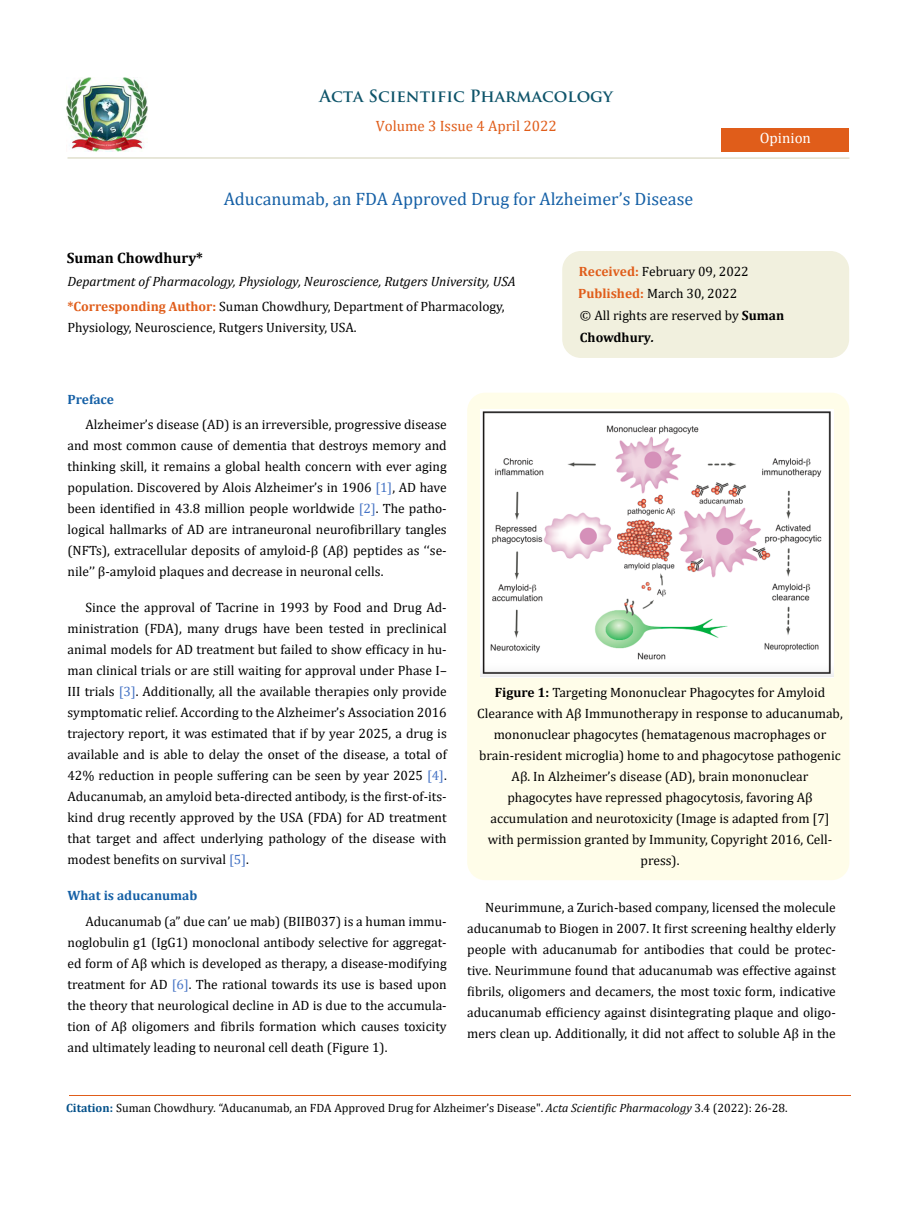
<style>
.page{position:relative;width:917px;height:1206px;background:#fff}
.page>*{position:absolute;margin:0;border:0;box-sizing:border-box;transform-origin:0 0}
.t1{font:18px "Cambria";color:#1560a6}
.t2{font:700 16.5px "Trajan Pro";color:#0e546a}
.t3{font:15px "Cambria";color:#e05d1a}
.t4{font:700 15px "Cambria";color:#000}
.t5{font:15px "Cambria";color:#fff}
.t6{font:13.5px/21px "Cambria";color:#000;text-align:justify}
.t7{font:italic 13.5px/24.6px "Cambria";color:#000}
.t8{font:700 13.5px "Cambria";color:#1560a6}
.t9{font:12px "Cambria";color:#000}
.s1{font-weight:700;font-style:normal;color:#e05d1a}
.s2{font-style:normal}
.s3{font-weight:700;color:#e05d1a}
.s4{font-weight:700}
.s5{font-weight:700;font-style:italic}
.s6{color:#4472c4}
.s7{font-weight:700;color:#035089}
.s8{font-style:italic}
</style>
<div class="page">
<img style="left:67px;top:77px;width:80px;height:74px">
<div style="left:721px;top:128px;width:128px;height:24px;background:#e05d1a"></div>
<div style="left:563px;top:252px;width:285px;height:105px;background:#f1f0de;border-radius:18px"></div>
<div style="left:562px;top:251px;width:287px;height:107px;border:2px solid #f1f0de;border-radius:18px"></div>
<div style="left:467px;top:393px;width:382px;height:487px;background:#fffde9;border-radius:18px"></div>
<img style="left:480px;top:410px;width:353px;height:267px">
<hr style="left:69px;top:1095px;width:781px;height:1px;background:#e05d1a">
<hr style="left:67px;top:157px;width:782px;height:2px;background:#e0dfcd">
<p class="t2" style="left:319px;top:86px;width:295px">Acta Scientific Pharmacology</p>
<p class="t3" style="left:375px;top:117px;width:183px">Volume 3 Issue 4 April 2022</p>
<h1 class="t1" style="left:224px;top:189px;width:471px">Aducanumab, an FDA Approved Drug for Alzheimer’s Disease</h1>
<p class="t5" style="left:759px;top:129px;width:53px">Opinion</p>
<p class="t4" style="left:67px;top:248px;width:138px">Suman Chowdhury*</p>
<p class="t7" style="left:67px;top:268px;width:450px">Department of Pharmacology, Physiology, Neuroscience, Rutgers University, USA <span class="s1">*Corresponding Author:</span> <span class="s2">Suman Chowdhury, Department of Pharmacology,</span></p>
<p class="t6" style="left:67px;top:316px;width:291px">Physiology, Neuroscience, Rutgers University, USA.</p>
<p class="t6" style="left:578px;top:261px;width:208px;line-height:21.9px;text-align:left"><span class="s3">Received:</span> February 09, 2022<br><span class="s3">Published:</span> March 30, 2022<br>© All rights are reserved by <span class="s4">Suman<br>Chowdhury</span><span class="s5">.</span></p>
<p class="t8" style="left:67px;top:390px;width:48px">Preface</p>
<p class="t6" style="left:67px;top:414px;width:381px;text-indent:18px">Alzheimer’s disease (AD) is an irreversible, progressive disease and most common cause of dementia that destroys memory and thinking skill, it remains a global health concern with ever aging population. Discovered by Alois Alzheimer’s in 1906 <span class="s6">[1]</span>, AD have been identified in 43.8 million people worldwide <span class="s6">[2]</span>. The patho&shy;logical hallmarks of AD are intraneuronal neurofibrillary tangles (NFTs), extracellular deposits of amyloid-β (Aβ) peptides as ‘‘se&shy;nile’’ β-amyloid plaques and decrease in neuronal cells.</p>
<p class="t6" style="left:67px;top:597px;width:381px;text-indent:18px">Since the approval of Tacrine in 1993 by Food and Drug Ad&shy;ministration (FDA), many drugs have been tested in preclinical animal models for AD treatment but failed to show efficacy in hu&shy;man clinical trials or are still waiting for approval under Phase I– III trials <span class="s6">[3]</span>. Additionally, all the available therapies only provide symptomatic relief. According to the Alzheimer’s Association 2016 trajectory report, it was estimated that if by year 2025, a drug is available and is able to delay the onset of the disease, a total of 42% reduction in people suffering can be seen by year 2025 <span class="s6">[4]</span>.<br>Aducanumab, an amyloid beta-directed antibody, is the first-of-its&shy;kind drug recently approved by the USA (FDA) for AD treatment that target and affect underlying pathology of the disease with modest benefits on survival <span class="s6">[5]</span>.</p>
<p class="t8" style="left:67px;top:886px;width:131px">What is aducanumab</p>
<p class="t6" style="left:67px;top:911px;width:381px;text-indent:18px">Aducanumab (a” due can’ ue mab) (BIIB037) is a human immu&shy;noglobulin g1 (IgG1) monoclonal antibody selective for aggregat&shy;ed form of Aβ which is developed as therapy, a disease-modifying treatment for AD <span class="s6">[6]</span>. The rational towards its use is based upon the theory that neurological decline in AD is due to the accumula&shy;tion of Aβ oligomers and fibrils formation which causes toxicity and ultimately leading to neuronal cell death (Figure 1).</p>
<p class="t6" style="left:477px;top:682px;width:367px;text-align:center"><span class="s4">Figure 1:</span> Targeting Mononuclear Phagocytes for Amyloid Clearance with Aβ Immunotherapy in response to aducanumab, mononuclear phagocytes (hematagenous macrophages or brain-resident microglia) home to and phagocytose pathogenic Aβ. In Alzheimer’s disease (AD), brain mononuclear<br>phagocytes have repressed phagocytosis, favoring Aβ accumulation and neurotoxicity (Image is adapted from [7] with permission granted by Immunity, Copyright 2016, Cell&shy;press).</p>
<p class="t6" style="left:467px;top:897px;width:370px;text-indent:18px">Neurimmune, a Zurich-based company, licensed the molecule aducanumab to Biogen in 2007. It first screening healthy elderly people with aducanumab for antibodies that could be protec&shy;tive. Neurimmune found that aducanumab was effective against fibrils, oligomers and decamers, the most toxic form, indicative aducanumab efficiency against disintegrating plaque and oligo&shy;mers clean up. Additionally, it did not affect to soluble Aβ in the</p>
<p class="t9" style="left:66px;top:1101px;width:723px"><span class="s7">Citation:</span> Suman Chowdhury<span class="s8">.</span> “Aducanumab, an FDA Approved Drug for Alzheimer’s Disease". <span class="s8">Acta Scientific Pharmacology</span> 3.4 (2022): 26-28.</p>
</div>
